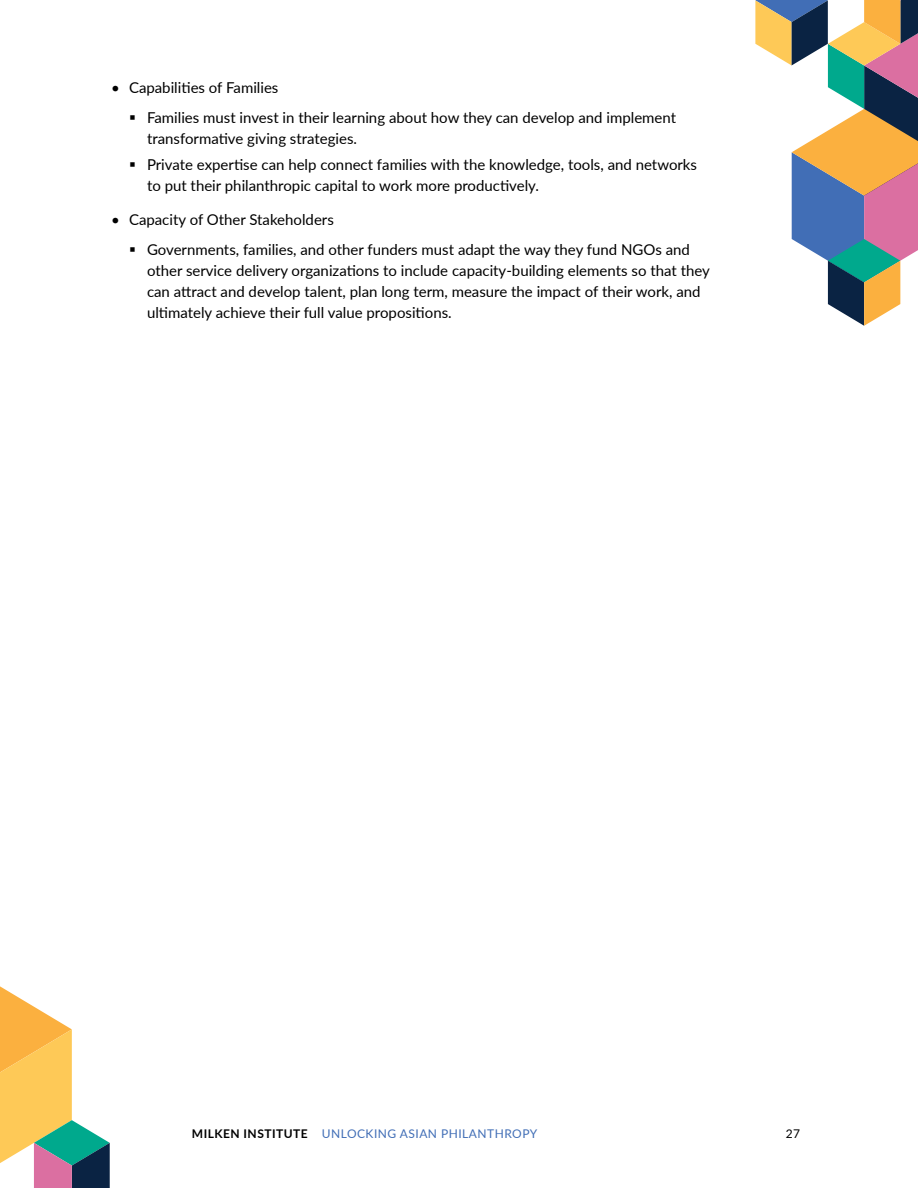
<style>
.page{position:relative;width:918px;height:1188px;background:#fff}
.page>*{position:absolute;margin:0;border:0;box-sizing:border-box;transform-origin:0 0}
.t1{font:15px/30px "Lato";color:#000}
.t2{font:12px "Lato";letter-spacing:.04em;color:#416eb6}
.t3{font:12px "Lato";color:#000}
.s1{font-weight:700;color:#000}
</style>
<div class="page">
<svg style="left:755px;top:0;width:163px;height:326px"></svg>
<svg style="left:0;top:986px;width:110px;height:202px"></svg>
<p class="t1" style="left:147px;top:72px;width:531px;text-indent:-36px">• Capabilities of Families<br>Families must invest in their learning about how they can develop and implement</p>
<p class="t1" style="left:147px;top:125px;width:552px;line-height:25.5px">transformative giving strategies.<br>Private expertise can help connect families with the knowledge, tools, and networks</p>
<p class="t1" style="left:147px;top:169px;width:394px">to put their philanthropic capital to work more productively.</p>
<p class="t1" style="left:147px;top:204px;width:545px;text-indent:-36px">• Capacity of Other Stakeholders<br>Governments, families, and other funders must adapt the way they fund NGOs and</p>
<p class="t1" style="left:147px;top:259px;width:564px;line-height:21px">other service delivery organizations to include capacity-building elements so that they can attract and develop talent, plan long term, measure the impact of their work, and ultimately achieve their full value propositions.</p>
<p class="t2" style="left:192px;top:1125px;width:347px"><span class="s1">MILKEN INSTITUTE</span> UNLOCKING ASIAN PHILANTHROPY</p>
<p class="t3" style="left:786px;top:1125px;width:16px">27</p>
</div>
